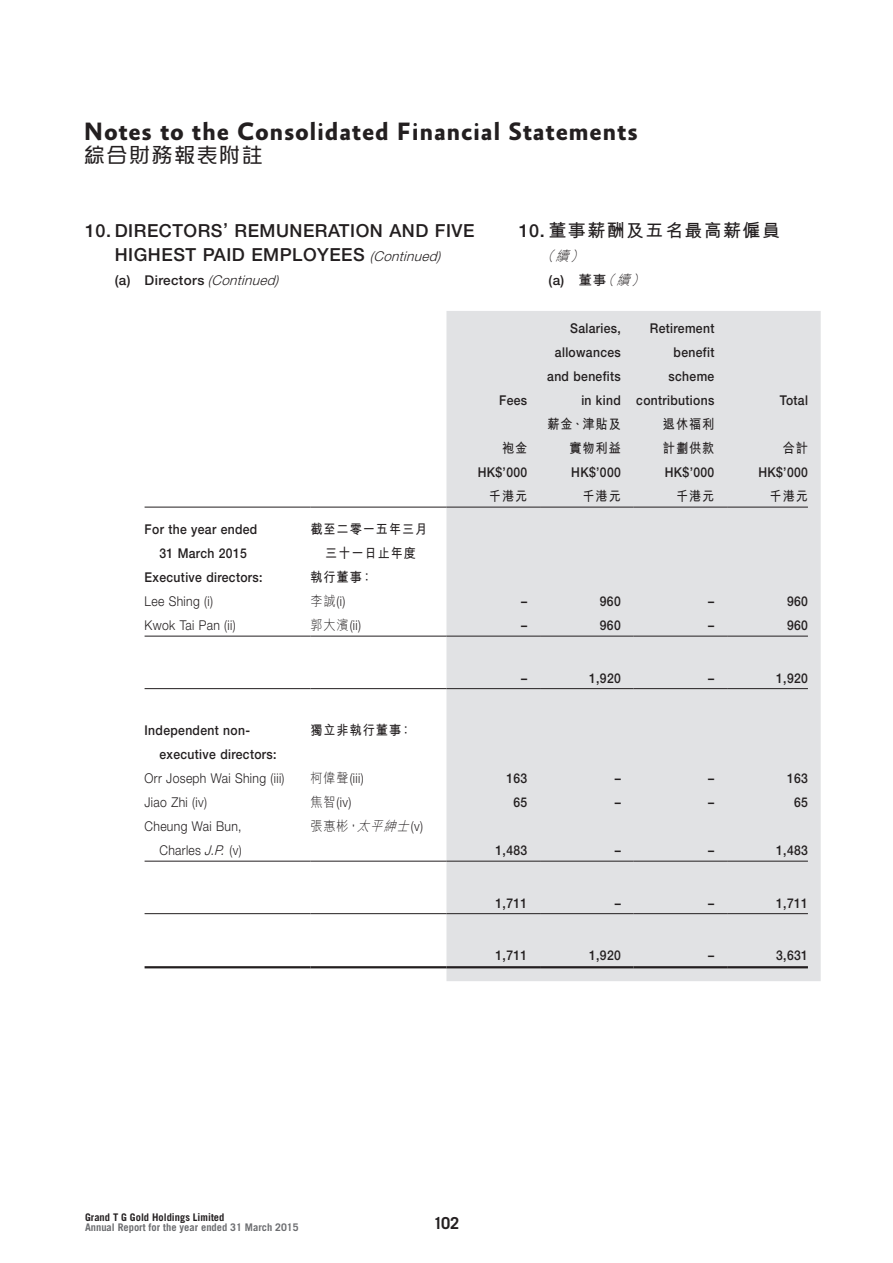
<style>
.page{position:relative;width:893px;height:1263px;background:#fff}
.page>*{position:absolute;margin:0;border:0;box-sizing:border-box;transform-origin:0 0}
.t1{font:700 25.5px "Absara Sans";letter-spacing:.025em;color:#231f20}
.t2{font:500 21px "MJ Ngai HK";letter-spacing:.075em;color:#231f20}
.Heading_1{font:500 18px/24px "Helvetica Neue LT Std";letter-spacing:.03em;color:#231f20;text-align:center}
.C_Heading_1{font:700 18px "M Hei HK";letter-spacing:.08em;color:#231f20}
.t3{font:700 16.5px "Trade Gothic LT Std";color:#231f20}
.Body_Text{font:500 13.5px/24px "Helvetica Neue LT Std";letter-spacing:.03em;color:#231f20;text-align:center;scale:.9 1}
.Body_Text-2{font:300 13.5px/24px "Helvetica Neue LT Std";letter-spacing:.03em;color:#231f20;text-align:right;scale:.9 1}
.Body_Text-3{font:700 13.5px/24px "M Hei HK";letter-spacing:.08em;color:#231f20;text-align:center;scale:.9 1}
.Heading_2{font:500 13.5px "Helvetica Neue LT Std";color:#231f20}
.Body_Text-4{font:300 13.5px "M Hei HK";color:#231f20;scale:.9 1}
.C_Heading_2{font:500 13.5px "Helvetica Neue LT Std";color:#231f20}
.C_Heading_1-2{font:italic 300 13.5px "M Hei HK";color:#231f20}
.t4{font:700 10.5px "Trade Gothic LT Std";color:#6c6d70}
.t5{font:700 10.5px "Trade Gothic LT Std";color:#231f20}
.s1{font-weight:300;font-style:italic;font-size:13.5px}
.s2{font-weight:300;font-style:italic}
.s3{font-family:"Helvetica Neue LT Std";font-weight:500}
.s4{font-family:"M Hei HK";font-weight:700}
.s5{font-family:"M Hei HK";font-weight:300;font-style:italic}
.s6{font-family:"M Hei HK"}
.s7{font-style:italic}
.s8{font-family:"Helvetica Neue LT Std"}
</style>
<div class="page">
<div style="left:446px;top:311px;width:375px;height:670px;background:#e1e2e4"></div>
<hr style="left:145px;top:507px;width:165px;height:1px;background:#231f20">
<hr style="left:310px;top:507px;width:136px;height:1px;background:#231f20">
<hr style="left:446px;top:507px;width:94px;height:1px;background:#231f20">
<hr style="left:540px;top:507px;width:94px;height:1px;background:#231f20">
<hr style="left:634px;top:507px;width:93px;height:1px;background:#231f20">
<hr style="left:727px;top:507px;width:81px;height:1px;background:#231f20">
<hr style="left:145px;top:636px;width:165px;height:1px;background:#231f20">
<hr style="left:310px;top:636px;width:136px;height:1px;background:#231f20">
<hr style="left:446px;top:636px;width:94px;height:1px;background:#231f20">
<hr style="left:540px;top:636px;width:94px;height:1px;background:#231f20">
<hr style="left:634px;top:636px;width:93px;height:1px;background:#231f20">
<hr style="left:727px;top:636px;width:81px;height:1px;background:#231f20">
<hr style="left:145px;top:688px;width:165px;height:1px;background:#231f20">
<hr style="left:310px;top:688px;width:136px;height:1px;background:#231f20">
<hr style="left:446px;top:688px;width:94px;height:1px;background:#231f20">
<hr style="left:540px;top:688px;width:94px;height:1px;background:#231f20">
<hr style="left:634px;top:688px;width:93px;height:1px;background:#231f20">
<hr style="left:727px;top:688px;width:81px;height:1px;background:#231f20">
<hr style="left:145px;top:861px;width:165px;height:1px;background:#231f20">
<hr style="left:310px;top:861px;width:136px;height:1px;background:#231f20">
<hr style="left:446px;top:861px;width:94px;height:1px;background:#231f20">
<hr style="left:540px;top:861px;width:94px;height:1px;background:#231f20">
<hr style="left:634px;top:861px;width:93px;height:1px;background:#231f20">
<hr style="left:727px;top:861px;width:81px;height:1px;background:#231f20">
<hr style="left:145px;top:913px;width:165px;height:1px;background:#231f20">
<hr style="left:310px;top:913px;width:136px;height:1px;background:#231f20">
<hr style="left:446px;top:913px;width:94px;height:1px;background:#231f20">
<hr style="left:540px;top:913px;width:94px;height:1px;background:#231f20">
<hr style="left:634px;top:913px;width:93px;height:1px;background:#231f20">
<hr style="left:727px;top:913px;width:81px;height:1px;background:#231f20">
<hr style="left:145px;top:966px;width:165px;height:2px;background:#231f20">
<hr style="left:310px;top:966px;width:136px;height:2px;background:#231f20">
<hr style="left:446px;top:966px;width:94px;height:2px;background:#231f20">
<hr style="left:540px;top:966px;width:94px;height:2px;background:#231f20">
<hr style="left:634px;top:966px;width:93px;height:2px;background:#231f20">
<hr style="left:727px;top:966px;width:81px;height:2px;background:#231f20">
<h1 class="t1" style="left:84px;top:118px;width:555px">Notes to the Consolidated Financial Statements</h1>
<h2 class="t2" style="left:84px;top:144px;width:180px">綜合財務報表附註</h2>
<p class="Heading_1" style="left:85px;top:219px;width:391px">10. DIRECTORS’ REMUNERATION AND FIVE<br>HIGHEST PAID EMPLOYEES <span class="s1">(Continued)</span></p>
<p class="Heading_2" style="left:115px;top:272px;width:169px">(a) Directors <span class="s2">(Continued)</span></p>
<p class="C_Heading_1" style="left:519px;top:217px;width:263px"><span class="s3">10.</span> 董事薪酬及五名最高薪僱員</p>
<p class="C_Heading_1-2" style="left:540px;top:249px;width:48px">（續）</p>
<p class="C_Heading_2" style="left:549px;top:272px;width:101px">(a) <span class="s4">董事</span><span class="s5">（續）</span></p>
<p class="Body_Text" style="left:499px;top:388px;width:33px">Fees</p>
<p class="Body_Text-3" style="left:502px;top:435px;width:30px">袍金</p>
<p class="Body_Text" style="left:570px;top:316px;width:58px">Salaries,</p>
<p class="Body_Text" style="left:555px;top:340px;width:75px">allowances</p>
<p class="Body_Text" style="left:547px;top:364px;width:83px">and benefits</p>
<p class="Body_Text" style="left:581px;top:388px;width:45px">in kind</p>
<p class="Body_Text-3" style="left:547px;top:411px;width:83px">薪金、津貼及</p>
<p class="Body_Text-3" style="left:569px;top:435px;width:59px">實物利益</p>
<p class="Body_Text" style="left:650px;top:316px;width:73px">Retirement</p>
<p class="Body_Text" style="left:674px;top:340px;width:47px">benefit</p>
<p class="Body_Text" style="left:669px;top:364px;width:52px">scheme</p>
<p class="Body_Text" style="left:636px;top:388px;width:88px">contributions</p>
<p class="Body_Text" style="left:780px;top:388px;width:33px">Total</p>
<p class="Body_Text-3" style="left:663px;top:411px;width:59px">退休福利</p>
<p class="Body_Text-3" style="left:663px;top:435px;width:59px">計劃供款</p>
<p class="Body_Text-3" style="left:783px;top:435px;width:30px">合計</p>
<p class="Body_Text" style="left:478px;top:460px;width:57px">HK$’000</p>
<p class="Body_Text" style="left:571px;top:460px;width:57px">HK$’000</p>
<p class="Body_Text" style="left:665px;top:460px;width:57px">HK$’000</p>
<p class="Body_Text" style="left:758px;top:460px;width:57px">HK$’000</p>
<p class="Body_Text-3" style="left:489px;top:483px;width:44px">千港元</p>
<p class="Body_Text-3" style="left:582px;top:483px;width:44px">千港元</p>
<p class="Body_Text-3" style="left:676px;top:483px;width:44px">千港元</p>
<p class="Body_Text-3" style="left:770px;top:483px;width:44px">千港元</p>
<p class="Body_Text" style="left:145px;top:517px;width:127px">For the year ended<br>31 March 2015</p>
<p class="Body_Text-3" style="left:310px;top:516px;width:131px">截至二零一五年三月三十一日止年度</p>
<p class="Body_Text" style="left:145px;top:565px;width:133px">Executive directors:</p>
<p class="Body_Text-3" style="left:310px;top:564px;width:71px">執行董事：</p>
<p class="Body_Text-2" style="left:145px;top:589px;width:78px">Lee Shing (i)</p>
<p class="Body_Text-2" style="left:310px;top:589px;width:40px"><span class="s6">李誠</span>(i)</p>
<p class="Body_Text" style="left:521px;top:589px;width:8px">–</p>
<p class="Body_Text" style="left:600px;top:589px;width:25px">960</p>
<p class="Body_Text" style="left:708px;top:589px;width:8px">–</p>
<p class="Body_Text" style="left:787px;top:589px;width:25px">960</p>
<p class="Body_Text-2" style="left:145px;top:613px;width:103px">Kwok Tai Pan (ii)</p>
<p class="Body_Text-2" style="left:310px;top:613px;width:58px"><span class="s6">郭大濱</span>(ii)</p>
<p class="Body_Text" style="left:521px;top:613px;width:8px">–</p>
<p class="Body_Text" style="left:600px;top:613px;width:25px">960</p>
<p class="Body_Text" style="left:708px;top:613px;width:8px">–</p>
<p class="Body_Text" style="left:787px;top:613px;width:25px">960</p>
<p class="Body_Text" style="left:521px;top:666px;width:8px">–</p>
<p class="Body_Text" style="left:589px;top:666px;width:37px">1,920</p>
<p class="Body_Text" style="left:708px;top:666px;width:8px">–</p>
<p class="Body_Text" style="left:776px;top:666px;width:37px">1,920</p>
<p class="Body_Text" style="left:159px;top:718px;width:132px;text-align:left;text-indent:-15px">Independent non&shy;executive directors:</p>
<p class="Body_Text-3" style="left:310px;top:717px;width:115px">獨立非執行董事：</p>
<p class="Body_Text-2" style="left:145px;top:766px;width:157px">Orr Joseph Wai Shing (iii)</p>
<p class="Body_Text-2" style="left:310px;top:766px;width:61px"><span class="s6">柯偉聲</span>(iii)</p>
<p class="Body_Text" style="left:506px;top:766px;width:25px">163</p>
<p class="Body_Text" style="left:615px;top:766px;width:8px">–</p>
<p class="Body_Text" style="left:708px;top:766px;width:8px">–</p>
<p class="Body_Text" style="left:787px;top:766px;width:25px">163</p>
<p class="Body_Text-2" style="left:145px;top:790px;width:71px">Jiao Zhi (iv)</p>
<p class="Body_Text-2" style="left:310px;top:790px;width:47px"><span class="s6">焦智</span>(iv)</p>
<p class="Body_Text" style="left:513px;top:790px;width:17px">65</p>
<p class="Body_Text" style="left:615px;top:790px;width:8px">–</p>
<p class="Body_Text" style="left:708px;top:790px;width:8px">–</p>
<p class="Body_Text" style="left:794px;top:790px;width:17px">65</p>
<p class="Body_Text-2" style="left:145px;top:814px;width:109px">Cheung Wai Bun,<br>Charles <span class="s7">J.P.</span>(v)</p>
<p class="Body_Text-4" style="left:310px;top:819px;width:127px">張惠彬，<span class="s7">太平紳士</span><span class="s8">(v)</span></p>
<p class="Body_Text" style="left:495px;top:838px;width:37px">1,483</p>
<p class="Body_Text" style="left:615px;top:838px;width:8px">–</p>
<p class="Body_Text" style="left:708px;top:838px;width:8px">–</p>
<p class="Body_Text" style="left:776px;top:838px;width:37px">1,483</p>
<p class="Body_Text" style="left:495px;top:891px;width:37px">1,711</p>
<p class="Body_Text" style="left:615px;top:891px;width:8px">–</p>
<p class="Body_Text" style="left:708px;top:891px;width:8px">–</p>
<p class="Body_Text" style="left:776px;top:891px;width:37px">1,711</p>
<p class="t5" style="left:85px;top:1211px;width:141px">Grand T G Gold Holdings Limited</p>
<p class="t4" style="left:85px;top:1221px;width:215px">Annual Report for the year ended 31 March 2015</p>
<p class="Body_Text" style="left:495px;top:943px;width:37px">1,711</p>
<p class="Body_Text" style="left:589px;top:943px;width:37px">1,920</p>
<p class="Body_Text" style="left:708px;top:943px;width:8px">–</p>
<p class="Body_Text" style="left:776px;top:943px;width:37px">3,631</p>
<p class="t3" style="left:433px;top:1213px;width:27px">102</p>
</div>
